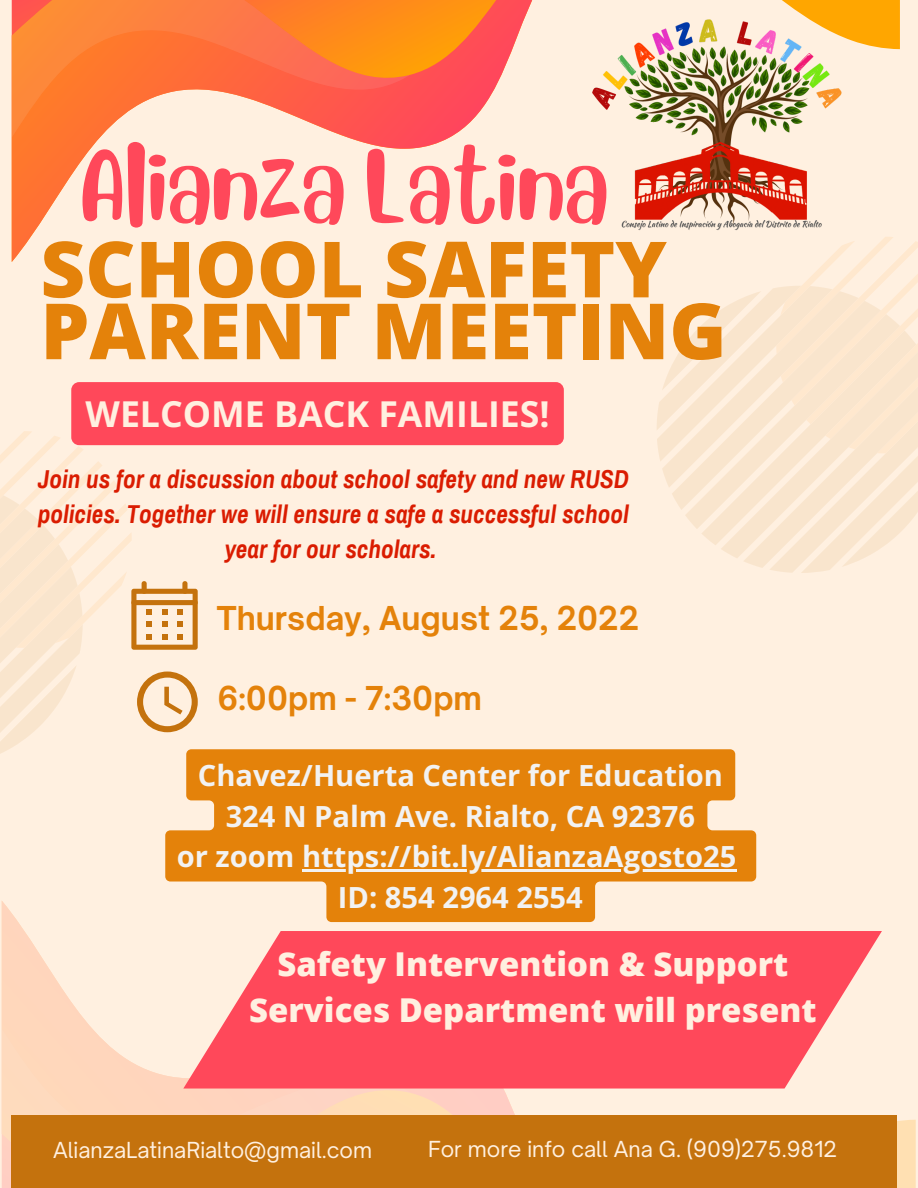
<style>
.page{position:relative;width:918px;height:1188px;background:#fff0e0}
.page>*{position:absolute;margin:0;border:0;box-sizing:border-box;transform-origin:0 0}
.t1{font:800 77.55px/61.8px "Open Sans";color:#e4820a}
.t2{font:76.5px "Blueberry";color:#ff485a}
.t3{font:700 35.7px "Open Sans";color:#fff0e0}
.t4{font:800 32.85px/45.8px "Open Sans";color:#fff0e0;text-align:center}
.t5{font:700 31.5px "Open Sauce One";color:#e4820a}
.t6{font:700 29.1px/40.5px "Open Sans";color:#f2f2f2;text-align:center}
.t7{font:italic 700 25.35px/34.8px "Archivo Narrow";color:#da1c01;text-align:center}
.t8{font:21.15px "Open Sauce One";color:#fff0e0}
</style>
<div class="page">
<svg style="left:896px;top:1115px;width:20px;height:73px"></svg>
<svg style="left:2px;top:901px;width:588px;height:214px"></svg>
<svg style="left:2px;top:1029px;width:410px;height:159px;background:#fedac1"></svg>
<svg style="left:12px;top:0;width:447px;height:262px"></svg>
<svg style="left:12px;top:0;width:398px;height:138px;background:#fe874e"></svg>
<svg style="left:657px;top:349px;width:261px;height:224px"></svg>
<svg style="left:0;top:431px;width:198px;height:323px"></svg>
<svg style="left:183px;top:931px;width:699px;height:158px;background:#fe5f6d"></svg>
<div style="left:11px;top:1115px;width:885px;height:73px;background:#c4720d"></div>
<img style="left:459px;top:0;width:459px;height:349px">
<div style="left:71px;top:382px;width:493px;height:63px;background:#ff485a;border-radius:8px"></div>
<svg style="left:165px;top:749px;width:591px;height:173px;fill:#e4820a"></svg>
<hr style="left:302px;top:869px;width:435px;height:3px;background:#f2f2f2">
<h2 class="t2" style="left:80px;top:129px;width:530px">Alianza Latina</h2>
<h1 class="t1" style="left:40px;top:236px;width:688px">SCHOOL SAFETY<br>PARENT MEETING</h1>
<h3 class="t3" style="left:86px;top:389px;width:466px">WELCOME BACK FAMILIES!</h3>
<p class="t7" style="left:38px;top:462px;width:593px">Join us for a discussion about school safety and new RUSD policies. Together we will ensure a safe a successful school year for our scholars.</p>
<p class="t5" style="left:217px;top:598px;width:424px">Thursday, August 25, 2022</p>
<p class="t5" style="left:217px;top:678px;width:266px">6:00pm - 7:30pm</p>
<p class="t6" style="left:177px;top:755px;width:561px">Chavez/Huerta Center for Education<br>324 N Palm Ave. Rialto, CA 92376<br>or zoom https://bit.ly/AlianzaAgosto25<br>ID: 854 2964 2554</p>
<p class="t4" style="left:249px;top:941px;width:569px">Safety Intervention &amp; Support<br>Services Department will present</p>
<p class="t8" style="left:53px;top:1137px;width:321px">AlianzaLatinaRialto@gmail.com</p>
<p class="t8" style="left:428px;top:1136px;width:411px">For more info call Ana G. (909)275.9812</p>
</div>
